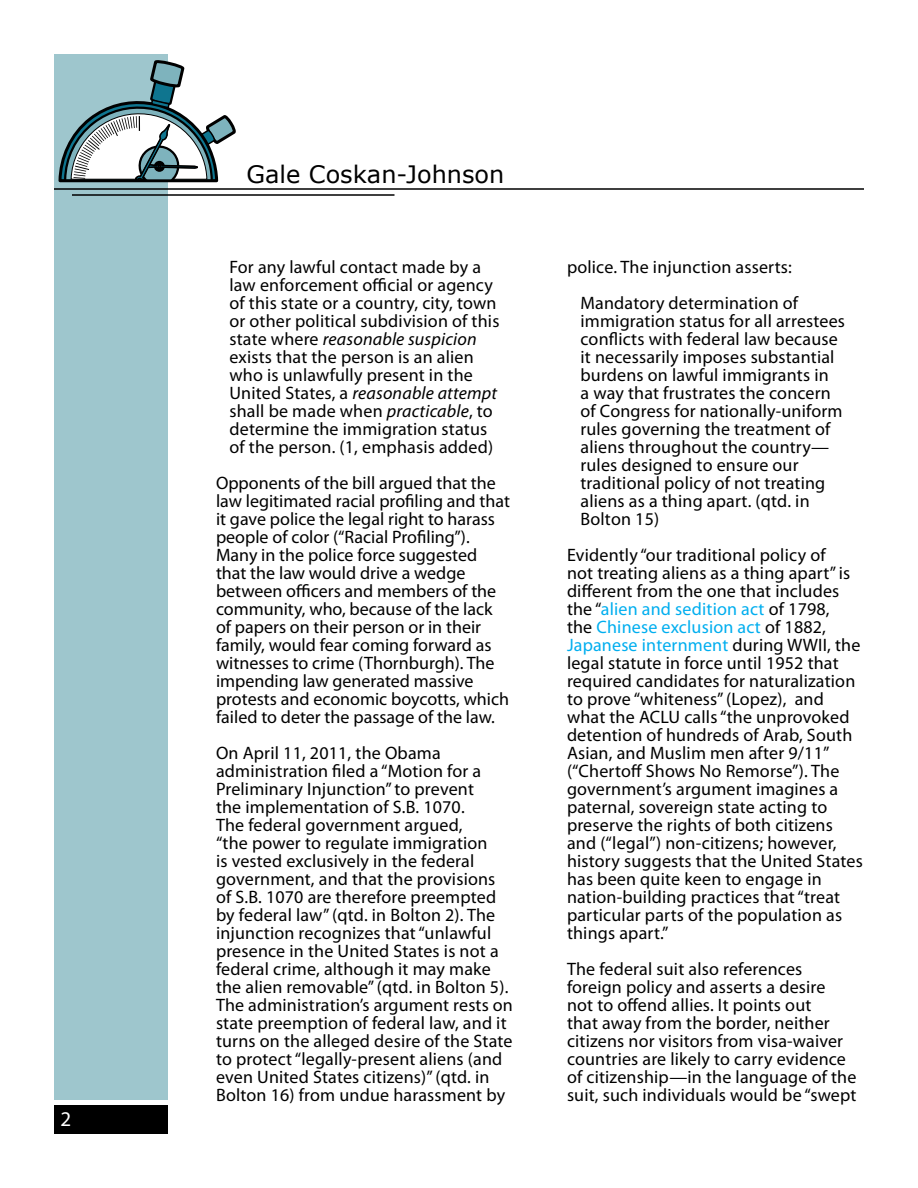
<style>
.page{position:relative;width:918px;height:1188px;background:#fff}
.page>*{position:absolute;margin:0;border:0;box-sizing:border-box;transform-origin:0 0}
.t1{font:24px "Verdana";color:#000}
.t2{font:21px "Myriad Pro";color:#fff}
.t3{font:18px/18px "Myriad Pro";letter-spacing:.01em;color:#000}
.s1{font-style:italic}
.s2{color:#00aeef}
</style>
<div class="page">
<div style="left:54px;top:54px;width:114px;height:1046px;background:#9ec6cd"></div>
<div style="left:54px;top:1106px;width:114px;height:28px;background:#000"></div>
<hr style="left:54px;top:188px;width:810px;height:2px;background:#000">
<hr style="left:72px;top:194px;width:322px;height:2px;background:#000">
<svg style="left:58px;top:60px;width:178px;height:123px"></svg>
<hr style="left:61px;top:180px;width:155px;height:1px;background:#000">
<p class="t2" style="left:60px;top:1106px;width:12px">2</p>
<h1 class="t1" style="left:247px;top:158px;width:259px">Gale Coskan-Johnson</h1>
<p class="t3" style="left:230px;top:258px;width:271px">For any lawful contact made by a law enforcement official or agency of this state or a country, city, town or other political subdivision of this state where <span class="s1">reasonable suspicion </span>exists that the person is an alien who is unlawfully present in the United States, a <span class="s1">reasonable attempt </span>shall be made when <span class="s1">practicable</span>, to determine the immigration status of the person. (1, emphasis added)</p>
<p class="t3" style="left:216px;top:474px;width:296px">Opponents of the bill argued that the law legitimated racial profiling and that it gave police the legal right to harass people of color (“Racial Profiling”).<br>Many in the police force suggested that the law would drive a wedge between officers and members of the community, who, because of the lack of papers on their person or in their family, would fear coming forward as witnesses to crime (Thornburgh). The impending law generated massive protests and economic boycotts, which failed to deter the passage of the law.</p>
<p class="t3" style="left:216px;top:744px;width:298px">On April 11, 2011, the Obama administration filed a “Motion for a Preliminary Injunction” to prevent<br>the implementation of S.B. 1070.<br>The federal government argued,<br>“the power to regulate immigration<br>is vested exclusively in the federal government, and that the provisions of S.B. 1070 are therefore preempted by federal law” (qtd. in Bolton 2). The injunction recognizes that “unlawful presence in the United States is not a federal crime, although it may make the alien removable” (qtd. in Bolton 5).<br>The administration’s argument rests on state preemption of federal law, and it turns on the alleged desire of the State to protect “legally-present aliens (and even United States citizens)” (qtd. in Bolton 16) from undue harassment by</p>
<p class="t3" style="left:580px;top:249px;width:219px;line-height:36px;text-indent:-14px">police. The injunction asserts:<br>Mandatory determination of</p>
<p class="t3" style="left:580px;top:312px;width:266px">immigration status for all arrestees conflicts with federal law because it necessarily imposes substantial burdens on lawful immigrants in<br>a way that frustrates the concern of Congress for nationally-uniform rules governing the treatment of aliens throughout the country— rules designed to ensure our traditional policy of not treating aliens as a thing apart. (qtd. in<br>Bolton 15)</p>
<p class="t3" style="left:567px;top:546px;width:297px">Evidently “our traditional policy of<br>not treating aliens as a thing apart” is different from the one that includes the “<span class="s2">alien and sedition act</span> of 1798,<br>the <span class="s2">Chinese exclusion act</span> of 1882, <span class="s2">Japanese internment</span> during WWII, the legal statute in force until 1952 that required candidates for naturalization to prove “whiteness” (Lopez), and what the ACLU calls “the unprovoked detention of hundreds of Arab, South Asian, and Muslim men after 9/11” (“Chertoff Shows No Remorse”). The government’s argument imagines a paternal, sovereign state acting to preserve the rights of both citizens and (“legal”) non-citizens; however, history suggests that the United States has been quite keen to engage in nation-building practices that “treat particular parts of the population as things apart.”</p>
<p class="t3" style="left:567px;top:960px;width:291px">The federal suit also references foreign policy and asserts a desire<br>not to offend allies. It points out<br>that away from the border, neither citizens nor visitors from visa-waiver countries are likely to carry evidence of citizenship—in the language of the suit, such individuals would be “swept</p>
</div>
